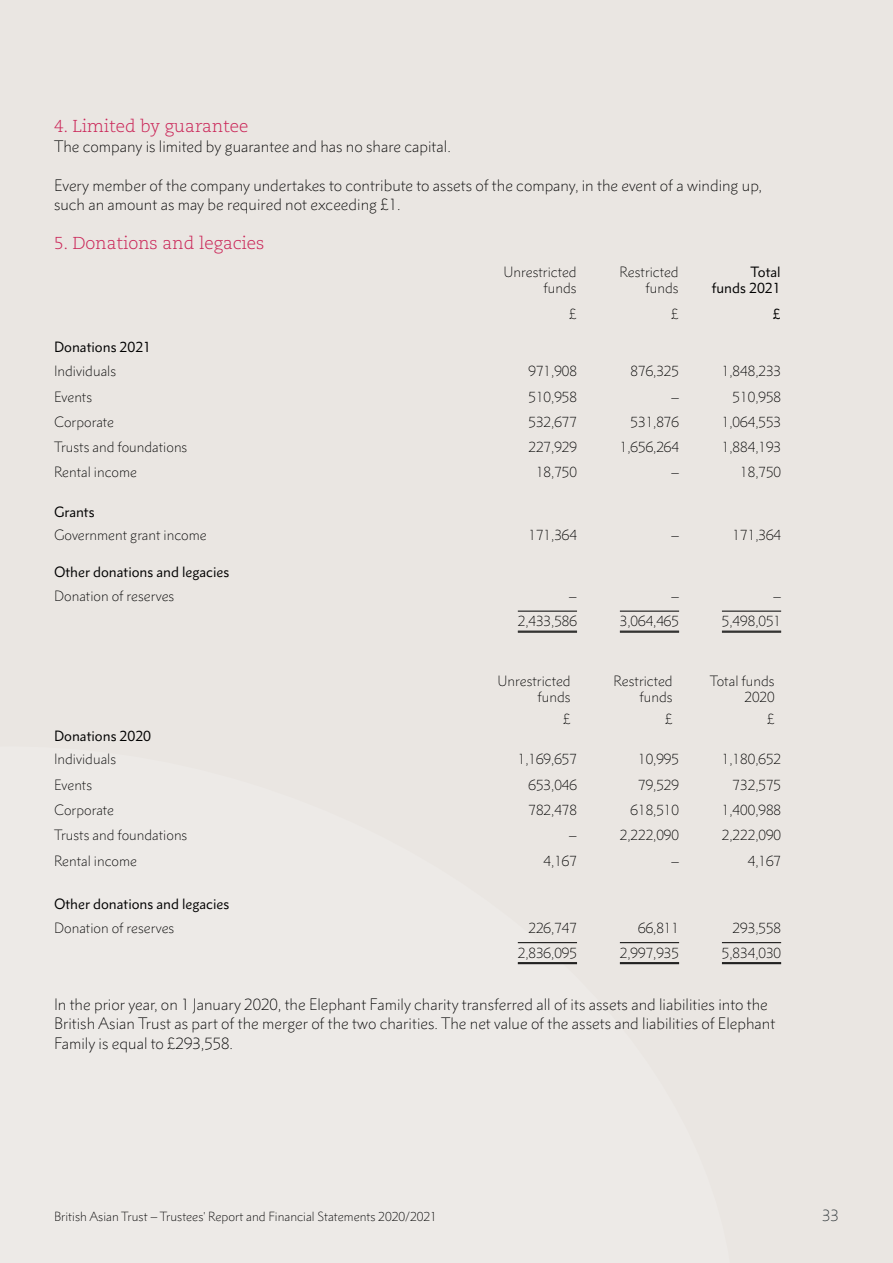
<style>
.page{position:relative;width:893px;height:1263px;background:#eae6e2}
.page>*{position:absolute;margin:0;border:0;box-sizing:border-box;transform-origin:0 0}
.main_body_-_report19{font:300 17.25px "Caecilia LT Pro 45";color:#ca2356}
.L3{font:300 17.25px "Caecilia LT Pro 45";color:#ca2356}
.main_body_-_report19-2{font:300 15px/19.5px "Metro Nova Pro";color:#000}
.t1{font:300 15px "Metro Nova Pro";color:#2d3538}
.Table_text_-_Light{font:300 13.5px/16.2px "Metro Nova Pro";color:#000;text-align:right}
.Table_text_-_regula{font:13.5px/16.2px "Metro Nova Pro";color:#000;text-align:right}
.MAIN_-_double_underl{font:300 13.5px "Metro Nova Pro";color:#000}
.t2{font:300 12px "Metro Nova Pro";color:#000}
</style>
<div class="page">
<hr style="left:518px;top:611px;width:59px;height:1px;background:#000">
<hr style="left:518px;top:631px;width:59px;height:1px;background:#000">
<hr style="left:518px;top:632px;width:59px;height:1px;background:#000">
<hr style="left:620px;top:611px;width:59px;height:1px;background:#000">
<hr style="left:620px;top:631px;width:59px;height:1px;background:#000">
<hr style="left:620px;top:632px;width:59px;height:1px;background:#000">
<hr style="left:722px;top:611px;width:59px;height:1px;background:#000">
<hr style="left:722px;top:631px;width:59px;height:1px;background:#000">
<hr style="left:722px;top:632px;width:59px;height:1px;background:#000">
<hr style="left:518px;top:942px;width:59px;height:1px;background:#000">
<hr style="left:518px;top:962px;width:59px;height:1px;background:#000">
<hr style="left:518px;top:963px;width:59px;height:1px;background:#000">
<hr style="left:620px;top:942px;width:59px;height:1px;background:#000">
<hr style="left:620px;top:962px;width:59px;height:1px;background:#000">
<hr style="left:620px;top:963px;width:59px;height:1px;background:#000">
<hr style="left:722px;top:942px;width:59px;height:1px;background:#000">
<hr style="left:722px;top:962px;width:59px;height:1px;background:#000">
<hr style="left:722px;top:963px;width:59px;height:1px;background:#000">
<p class="L3" style="left:54px;top:115px;width:196px">4. Limited by guarantee</p>
<p class="main_body_-_report19-2" style="left:54px;top:136px;width:398px">The company is limited by guarantee and has no share capital.</p>
<p class="main_body_-_report19-2" style="left:54px;top:175px;width:710px">Every member of the company undertakes to contribute to assets of the company, in the event of a winding up, such an amount as may be required not exceeding £1.</p>
<p class="main_body_-_report19" style="left:54px;top:232px;width:212px">5. Donations and legacies</p>
<p class="Table_text_-_Light" style="left:503px;top:264px;width:75px">Unrestricted funds</p>
<p class="Table_text_-_Light" style="left:620px;top:264px;width:61px">Restricted funds</p>
<p class="Table_text_-_regula" style="left:712px;top:264px;width:70px">Total<br>funds 2021</p>
<p class="Table_text_-_Light" style="left:569px;top:305px;width:9px">£</p>
<p class="Table_text_-_Light" style="left:671px;top:305px;width:9px">£</p>
<p class="Table_text_-_regula" style="left:773px;top:305px;width:9px">£</p>
<p class="Table_text_-_regula" style="left:54px;top:339px;width:99px">Donations 2021</p>
<p class="Table_text_-_Light" style="left:54px;top:363px;width:64px">Individuals</p>
<p class="Table_text_-_Light" style="left:528px;top:363px;width:50px">971,908</p>
<p class="Table_text_-_Light" style="left:631px;top:363px;width:50px">876,325</p>
<p class="Table_text_-_Light" style="left:722px;top:363px;width:61px">1,848,233</p>
<p class="Table_text_-_Light" style="left:54px;top:388px;width:40px">Events</p>
<p class="Table_text_-_Light" style="left:528px;top:388px;width:50px">510,958</p>
<p class="Table_text_-_Light" style="left:671px;top:388px;width:10px">–</p>
<p class="Table_text_-_Light" style="left:733px;top:388px;width:50px">510,958</p>
<p class="Table_text_-_Light" style="left:54px;top:414px;width:62px">Corporate</p>
<p class="Table_text_-_Light" style="left:528px;top:414px;width:50px">532,677</p>
<p class="Table_text_-_Light" style="left:631px;top:414px;width:50px">531,876</p>
<p class="Table_text_-_Light" style="left:722px;top:414px;width:61px">1,064,553</p>
<p class="Table_text_-_Light" style="left:54px;top:439px;width:135px">Trusts and foundations</p>
<p class="Table_text_-_Light" style="left:528px;top:439px;width:50px">227,929</p>
<p class="Table_text_-_Light" style="left:620px;top:439px;width:61px">1,656,264</p>
<p class="Table_text_-_Light" style="left:722px;top:439px;width:61px">1,884,193</p>
<p class="Table_text_-_Light" style="left:54px;top:464px;width:85px">Rental income</p>
<p class="Table_text_-_Light" style="left:536px;top:464px;width:42px">18,750</p>
<p class="Table_text_-_Light" style="left:671px;top:464px;width:10px">–</p>
<p class="Table_text_-_Light" style="left:740px;top:464px;width:42px">18,750</p>
<p class="Table_text_-_regula" style="left:54px;top:503px;width:42px">Grants</p>
<p class="Table_text_-_Light" style="left:54px;top:527px;width:154px">Government grant income</p>
<p class="Table_text_-_Light" style="left:528px;top:527px;width:50px">171,364</p>
<p class="Table_text_-_Light" style="left:671px;top:527px;width:10px">–</p>
<p class="Table_text_-_Light" style="left:733px;top:527px;width:50px">171,364</p>
<p class="Table_text_-_regula" style="left:54px;top:564px;width:177px">Other donations and legacies</p>
<p class="Table_text_-_Light" style="left:54px;top:588px;width:122px">Donation of reserves</p>
<p class="Table_text_-_Light" style="left:569px;top:588px;width:10px">–</p>
<p class="Table_text_-_Light" style="left:671px;top:588px;width:10px">–</p>
<p class="Table_text_-_Light" style="left:773px;top:588px;width:10px">–</p>
<p class="MAIN_-_double_underl" style="left:518px;top:613px;width:61px">2,433,586</p>
<p class="MAIN_-_double_underl" style="left:620px;top:613px;width:61px">3,064,465</p>
<p class="MAIN_-_double_underl" style="left:722px;top:613px;width:61px">5,498,051</p>
<p class="Table_text_-_Light" style="left:497px;top:672px;width:75px">Unrestricted funds</p>
<p class="Table_text_-_Light" style="left:614px;top:672px;width:61px">Restricted funds</p>
<p class="Table_text_-_Light" style="left:710px;top:672px;width:67px">Total funds<br>2020</p>
<p class="Table_text_-_Light" style="left:563px;top:711px;width:9px">£</p>
<p class="Table_text_-_Light" style="left:665px;top:711px;width:9px">£</p>
<p class="Table_text_-_Light" style="left:767px;top:711px;width:9px">£</p>
<p class="Table_text_-_regula" style="left:54px;top:727px;width:99px">Donations 2020</p>
<p class="Table_text_-_Light" style="left:54px;top:751px;width:64px">Individuals</p>
<p class="Table_text_-_Light" style="left:518px;top:751px;width:61px">1,169,657</p>
<p class="Table_text_-_Light" style="left:638px;top:751px;width:42px">10,995</p>
<p class="Table_text_-_Light" style="left:722px;top:751px;width:61px">1,180,652</p>
<p class="Table_text_-_Light" style="left:54px;top:776px;width:40px">Events</p>
<p class="Table_text_-_Light" style="left:528px;top:776px;width:50px">653,046</p>
<p class="Table_text_-_Light" style="left:638px;top:776px;width:42px">79,529</p>
<p class="Table_text_-_Light" style="left:733px;top:776px;width:50px">732,575</p>
<p class="Table_text_-_Light" style="left:54px;top:802px;width:62px">Corporate</p>
<p class="Table_text_-_Light" style="left:528px;top:802px;width:50px">782,478</p>
<p class="Table_text_-_Light" style="left:631px;top:802px;width:50px">618,510</p>
<p class="Table_text_-_Light" style="left:722px;top:802px;width:61px">1,400,988</p>
<p class="Table_text_-_Light" style="left:54px;top:827px;width:135px">Trusts and foundations</p>
<p class="Table_text_-_Light" style="left:569px;top:827px;width:10px">–</p>
<p class="Table_text_-_Light" style="left:620px;top:827px;width:61px">2,222,090</p>
<p class="Table_text_-_Light" style="left:722px;top:827px;width:61px">2,222,090</p>
<p class="Table_text_-_Light" style="left:54px;top:852px;width:85px">Rental income</p>
<p class="Table_text_-_Light" style="left:544px;top:852px;width:35px">4,167</p>
<p class="Table_text_-_Light" style="left:671px;top:852px;width:10px">–</p>
<p class="Table_text_-_Light" style="left:748px;top:852px;width:35px">4,167</p>
<p class="Table_text_-_regula" style="left:54px;top:895px;width:177px">Other donations and legacies</p>
<p class="Table_text_-_Light" style="left:54px;top:919px;width:122px">Donation of reserves</p>
<p class="Table_text_-_Light" style="left:528px;top:919px;width:50px">226,747</p>
<p class="Table_text_-_Light" style="left:638px;top:919px;width:42px">66,811</p>
<p class="Table_text_-_Light" style="left:733px;top:919px;width:50px">293,558</p>
<p class="MAIN_-_double_underl" style="left:518px;top:944px;width:61px">2,836,095</p>
<p class="MAIN_-_double_underl" style="left:620px;top:944px;width:61px">2,997,935</p>
<p class="MAIN_-_double_underl" style="left:722px;top:944px;width:61px">5,834,030</p>
<p class="main_body_-_report19-2" style="left:54px;top:994px;width:723px">In the prior year, on 1 January 2020, the Elephant Family charity transferred all of its assets and liabilities into the<br>British Asian Trust as part of the merger of the two charities. The net value of the assets and liabilities of Elephant<br>Family is equal to £293,558.</p>
<p class="t2" style="left:54px;top:1209px;width:384px">British Asian Trust – Trustees' Report and Financial Statements 2020/2021</p>
<p class="t1" style="left:822px;top:1206px;width:18px">33</p>
</div>
